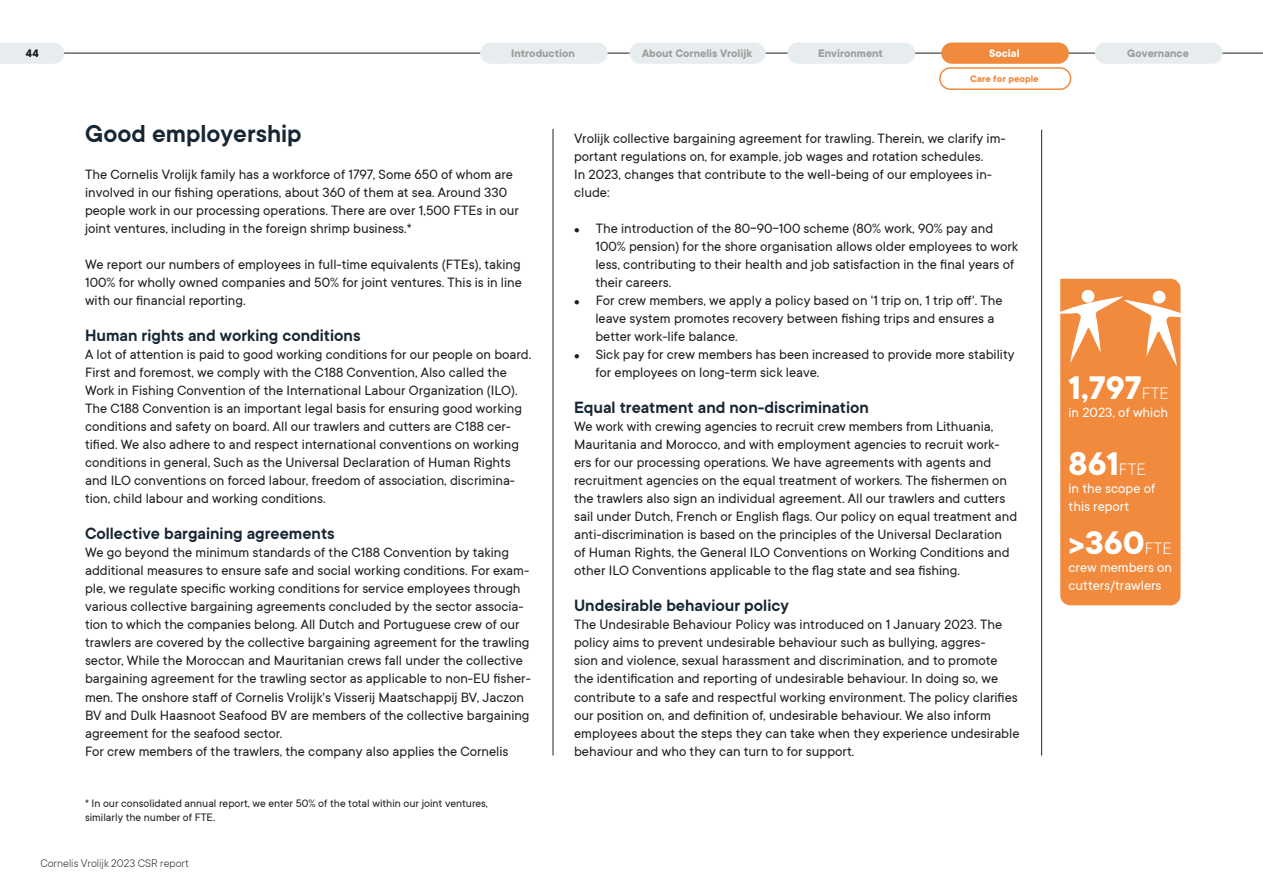
<style>
.page{position:relative;width:1263px;height:893px;background:#fff}
.page>*{position:absolute;margin:0;border:0;box-sizing:border-box;transform-origin:0 0}
.t1{font:700 36px "TT Commons";color:#fff}
.t2{font:600 27px "TT Commons";color:#182633}
.t3{font:600 18px "TT Commons";color:#182633}
.t4{font:15px/18px "TT Commons";color:#1d1d1b}
.t5{font:15px/18px "TT Commons";color:#fff}
.t6{font:12px/14.4px "TT Commons";color:#1d1d1b}
.t7{font:700 12px "TT Commons";color:#9d9d9c}
.t8{font:300 12px "TT Commons";color:#1d1d1b}
.t9{font:700 12px "TT Commons";color:#fff}
.t10{font:700 12px "TT Commons";color:#1d1d1b}
.t11{font:700 10.5px "TT Commons";color:#f18a3d}
.s1{font-weight:300;font-size:18px}
</style>
<div class="page">
<hr style="left:0;top:53px;width:1263px;height:1px;background:#1d1d1b">
<div style="left:1095px;top:43px;width:127px;height:21px;background:#e7edef;border-radius:11px"></div>
<div style="left:787px;top:43px;width:128px;height:21px;background:#e7edef;border-radius:11px"></div>
<div style="left:480px;top:43px;width:128px;height:21px;background:#e7edef;border-radius:11px"></div>
<svg style="left:0;top:43px;width:64px;height:21px"></svg>
<hr style="left:1041px;top:130px;width:1px;height:625px;background:#182633">
<hr style="left:553px;top:129px;width:1px;height:626px;background:#182633">
<div style="left:630px;top:43px;width:136px;height:21px;background:#e7edef;border-radius:11px"></div>
<div style="left:941px;top:43px;width:128px;height:21px;background:#f18a3d;border-radius:11px"></div>
<svg style="left:1060px;top:279px;width:121px;height:326px;background:#f19148"></svg>
<div style="left:1081px;top:290px;width:13px;height:13px;background:#fff;border-radius:50%"></div>
<div style="left:939px;top:67px;width:132px;height:23px;border:2px solid #f18a3d;border-radius:11px"></div>
<p class="t10" style="left:26px;top:47px;width:14px">44</p>
<p class="t7" style="left:511px;top:47px;width:65px">Introduction</p>
<p class="t7" style="left:818px;top:47px;width:66px">Environment</p>
<p class="t7" style="left:1127px;top:47px;width:63px">Governance</p>
<p class="t7" style="left:642px;top:47px;width:112px">About Cornelis Vrolijk</p>
<p class="t9" style="left:989px;top:47px;width:32px">Social</p>
<h2 class="t2" style="left:85px;top:119px;width:218px">Good employership</h2>
<p class="t4" style="left:85px;top:166px;width:436px">The Cornelis Vrolijk family has a workforce of 1797, Some 650 of whom are involved in our fishing operations, about 360 of them at sea. Around 330 people work in our processing operations. There are over 1,500 FTEs in our joint ventures, including in the foreign shrimp business.*</p>
<p class="t4" style="left:85px;top:256px;width:438px;text-align:justify">We report our numbers of employees in full-time equivalents (FTEs), taking 100% for wholly owned companies and 50% for joint ventures. This is in line with our financial reporting.</p>
<p class="t3" style="left:85px;top:326px;width:277px">Human rights and working conditions</p>
<p class="t4" style="left:85px;top:346px;width:448px">A lot of attention is paid to good working conditions for our people on board.<br>First and foremost, we comply with the C188 Convention, Also called the Work in Fishing Convention of the International Labour Organization (ILO).<br>The C188 Convention is an important legal basis for ensuring good working conditions and safety on board. All our trawlers and cutters are C188 cer&shy;tified. We also adhere to and respect international conventions on working conditions in general, Such as the Universal Declaration of Human Rights and ILO conventions on forced labour, freedom of association, discrimina&shy;tion, child labour and working conditions.</p>
<p class="t3" style="left:85px;top:524px;width:251px">Collective bargaining agreements</p>
<p class="t4" style="left:85px;top:544px;width:447px">We go beyond the minimum standards of the C188 Convention by taking additional measures to ensure safe and social working conditions. For exam&shy;ple, we regulate specific working conditions for service employees through various collective bargaining agreements concluded by the sector associa&shy;tion to which the companies belong. All Dutch and Portuguese crew of our trawlers are covered by the collective bargaining agreement for the trawling sector, While the Moroccan and Mauritanian crews fall under the collective bargaining agreement for the trawling sector as applicable to non-EU fisher&shy;men. The onshore staff of Cornelis Vrolijk's Visserij Maatschappij BV, Jaczon BV and Dulk Haasnoot Seafood BV are members of the collective bargaining agreement for the seafood sector.<br>For crew members of the trawlers, the company also applies the Cornelis</p>
<p class="t6" style="left:85px;top:796px;width:404px">* In our consolidated annual report, we enter 50% of the total within our joint ventures, similarly the number of FTE.</p>
<p class="t11" style="left:970px;top:73px;width:70px">Care for people</p>
<p class="t4" style="left:574px;top:130px;width:433px">Vrolijk collective bargaining agreement for trawling. Therein, we clarify im&shy;portant regulations on, for example, job wages and rotation schedules.<br>In 2023, changes that contribute to the well-being of our employees in&shy;clude:</p>
<p class="t4" style="left:595px;top:220px;width:424px;text-indent:-21px">● The introduction of the 80-90-100 scheme (80% work, 90% pay and 100% pension) for the shore organisation allows older employees to work less, contributing to their health and job satisfaction in the final years of their careers.</p>
<p class="t4" style="left:595px;top:292px;width:409px;text-indent:-21px">● For crew members, we apply a policy based on '1 trip on, 1 trip off'. The leave system promotes recovery between fishing trips and ensures a better work-life balance.</p>
<p class="t4" style="left:595px;top:346px;width:421px;text-indent:-21px">● Sick pay for crew members has been increased to provide more stability for employees on long-term sick leave.</p>
<p class="t3" style="left:574px;top:398px;width:296px">Equal treatment and non-discrimination</p>
<p class="t4" style="left:574px;top:418px;width:445px">We work with crewing agencies to recruit crew members from Lithuania, Mauritania and Morocco, and with employment agencies to recruit work&shy;ers for our processing operations. We have agreements with agents and recruitment agencies on the equal treatment of workers. The fishermen on the trawlers also sign an individual agreement. All our trawlers and cutters sail under Dutch, French or English flags. Our policy on equal treatment and anti-discrimination is based on the principles of the Universal Declaration of Human Rights, the General ILO Conventions on Working Conditions and other ILO Conventions applicable to the flag state and sea fishing.</p>
<p class="t3" style="left:574px;top:596px;width:216px">Undesirable behaviour policy</p>
<p class="t4" style="left:574px;top:616px;width:447px">The Undesirable Behaviour Policy was introduced on 1 January 2023. The policy aims to prevent undesirable behaviour such as bullying, aggres-<br>sion and violence, sexual harassment and discrimination, and to promote the identification and reporting of undesirable behaviour. In doing so, we contribute to a safe and respectful working environment. The policy clarifies our position on, and definition of, undesirable behaviour. We also inform employees about the steps they can take when they experience undesirable behaviour and who they can turn to for support.</p>
<h1 class="t1" style="left:1068px;top:368px;width:102px">1,797<span class="s1">FTE</span></h1>
<p class="t5" style="left:1068px;top:403px;width:101px">in 2023, of which</p>
<h1 class="t1" style="left:1068px;top:443px;width:79px">861<span class="s1">FTE</span></h1>
<p class="t5" style="left:1068px;top:479px;width:88px">in the scope of this report</p>
<h1 class="t1" style="left:1068px;top:523px;width:105px">&gt;360<span class="s1">FTE</span></h1>
<p class="t5" style="left:1068px;top:558px;width:105px">crew members on cutters/trawlers</p>
<p class="t8" style="left:40px;top:857px;width:150px">Cornelis Vrolijk 2023 CSR report</p>
</div>
